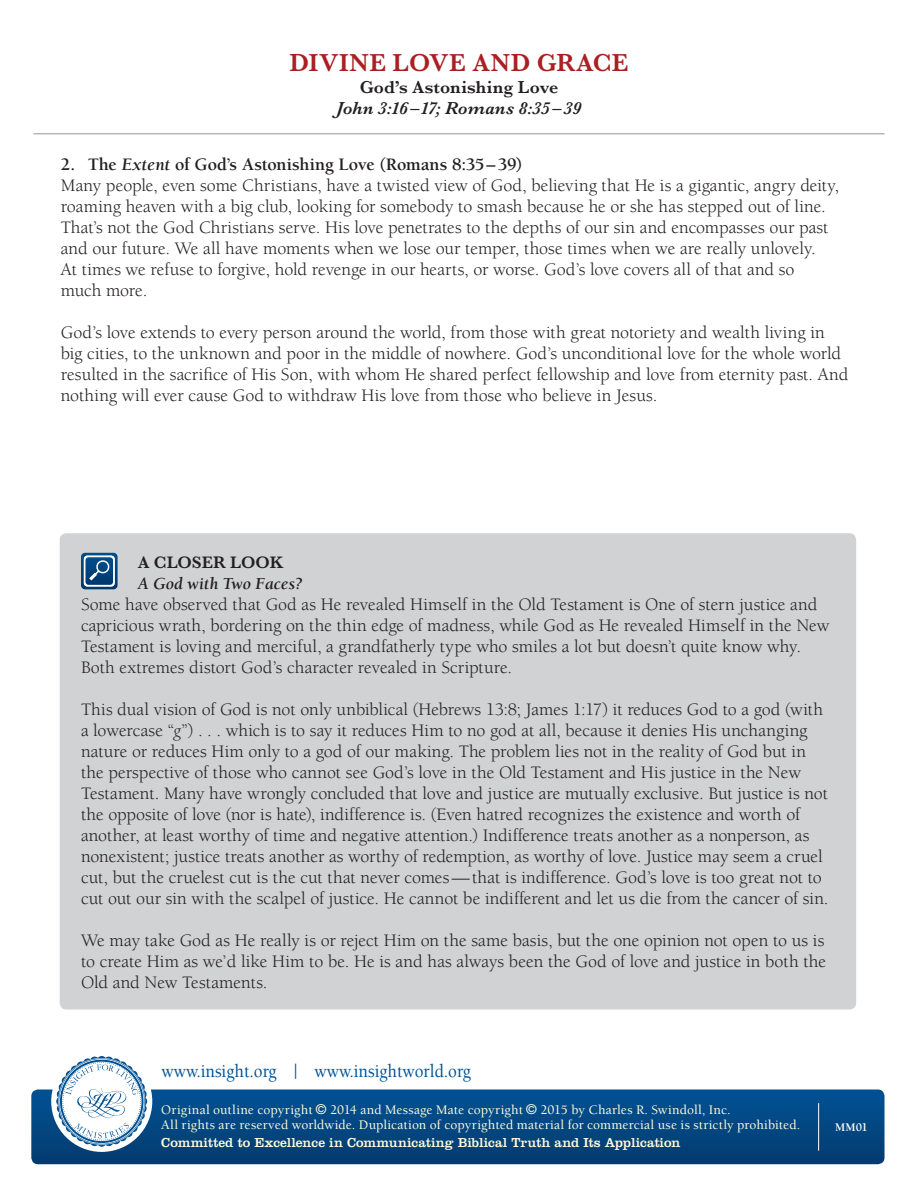
<style>
.page{position:relative;width:918px;height:1188px;background:#fff}
.page>*{position:absolute;margin:0;border:0;box-sizing:border-box;transform-origin:0 0}
.t1{font:600 25.5px "Baskerville";letter-spacing:.025em;color:#aa1f22}
.t2{font:500 18.9px "Berkeley";color:#005294;scale:.9 1}
.t3{font:18px/21px "Berkeley";color:#231f20}
.t4{font:italic 600 18px "Baskerville";color:#231f20}
.t5{font:600 18px "Baskerville";letter-spacing:.005em;color:#231f20}
.t6{font:italic 700 17.25px "Berkeley";color:#231f20}
.t7{font:600 17.25px "Baskerville";color:#231f20}
.t8{font:500 13.5px/15px "Berkeley";letter-spacing:.01em;color:#fffcdc}
.t9{font:13.5px "Clarendon";letter-spacing:.005em;color:#fffcdc}
.t10{font:700 12px "Berkeley";color:#fff}
.s1{font-weight:700}
.s2{font-weight:700;font-style:italic}
.s3{font-style:italic}
</style>
<div class="page">
<div style="left:31px;top:1090px;width:854px;height:74px;background:linear-gradient(to bottom,#015294,#043b6f);border-radius:7px"></div>
<div style="left:51px;top:1051px;width:101px;height:101px;background:#fff;border-radius:50%"></div>
<svg style="left:56px;top:1056px;width:91px;height:91px"></svg>
<hr style="left:33px;top:133px;width:852px;height:1px;background:#939598">
<hr style="left:818px;top:1103px;width:1px;height:48px;background:#fff">
<div style="left:60px;top:533px;width:796px;height:477px;background:#d1d2d4;border-radius:7px"></div>
<svg style="left:81px;top:553px;width:37px;height:36px"></svg>
<svg style="left:316px;top:1104px;width:10px;height:11px"></svg>
<svg style="left:526px;top:1104px;width:11px;height:11px"></svg>
<h1 class="t1" style="left:290px;top:45px;width:340px">DIVINE LOVE AND GRACE</h1>
<p class="t5" style="left:360px;top:74px;width:200px">God’s Astonishing Love</p>
<p class="t4" style="left:336px;top:96px;width:247px">John 3:16 –17; Romans 8:35 –39</p>
<p class="t3" style="left:61px;top:154px;width:780px"><span class="s1">2. The</span> <span class="s2">Extent</span> <span class="s1">of God’s Astonishing Love (Romans 8:35–39)<br></span>Many people, even some Christians, have a twisted view of God, believing that He is a gigantic, angry deity, roaming heaven with a big club, looking for somebody to smash because he or she has stepped out of line.<br>That’s not the God Christians serve. His love penetrates to the depths of our sin and encompasses our past and our future. We all have moments when we lose our temper, those times when we are really unlovely.<br>At times we refuse to forgive, hold revenge in our hearts, or worse. God’s love covers all of that and so much more.</p>
<p class="t3" style="left:61px;top:322px;width:789px">God’s love extends to every person around the world, from those with great notoriety and wealth living in big cities, to the unknown and poor in the middle of nowhere. God’s unconditional love for the whole world resulted in the sacrifice of His Son, with whom He shared perfect fellowship and love from eternity past. And nothing will ever cause God to withdraw His love from those who believe in Jesus.</p>
<p class="t7" style="left:138px;top:551px;width:147px">A CLOSER LOOK</p>
<p class="t6" style="left:138px;top:575px;width:166px">A God with Two Faces?</p>
<p class="t3" style="left:81px;top:595px;width:750px">Some have observed that God as He revealed Himself in the Old Testament is One of stern justice and capricious wrath, bordering on the thin edge of madness, while God as He revealed Himself in the New Testament is loving and merciful, a grandfatherly type who smiles a lot but doesn’t quite know why.<br>Both extremes distort God’s character revealed in Scripture.</p>
<p class="t3" style="left:81px;top:700px;width:749px">This dual vision of God is not only unbiblical (Hebrews 13:8; James 1:17) it reduces God to a god (with a lowercase “<span class="s3">g</span>”) . . . which is to say it reduces Him to no god at all, because it denies His unchanging nature or reduces Him only to a god of our making. The problem lies not in the reality of God but in the perspective of those who cannot see God’s love in the Old Testament and His justice in the New Testament. Many have wrongly concluded that love and justice are mutually exclusive. But justice is not the opposite of love (nor is hate), indifference is. (Even hatred recognizes the existence and worth of another, at least worthy of time and negative attention.) Indifference treats another as a nonperson, as nonexistent; justice treats another as worthy of redemption, as worthy of love. Justice may seem a cruel cut, but the cruelest cut is the cut that never comes—that is indifference. God’s love is too great not to cut out our sin with the scalpel of justice. He cannot be indifferent and let us die from the cancer of sin.</p>
<p class="t3" style="left:81px;top:931px;width:747px;text-align:justify">We may take God as He really is or reject Him on the same basis, but the one opinion not open to us is to create Him as we’d like Him to be. He is and has always been the God of love and justice in both the Old and New Testaments.</p>
<p class="t2" style="left:162px;top:1061px;width:345px">www.insight.org | www.insightworld.org</p>
<p class="t8" style="left:161px;top:1103px;width:641px;text-indent:379px">2015 by Charles R. Swindoll, Inc.<br>All rights are reserved worldwide. Duplication of copyrighted material for commercial use is strictly prohibited.</p>
<p class="t9" style="left:161px;top:1135px;width:521px">Committed to Excellence in Communicating Biblical Truth and Its Application</p>
<p class="t8" style="left:161px;top:1103px;width:153px">Original outline copyright</p>
<p class="t8" style="left:330px;top:1103px;width:194px">2014 and Message Mate copyright</p>
<p class="t10" style="left:835px;top:1121px;width:34px">MM01</p>
</div>
